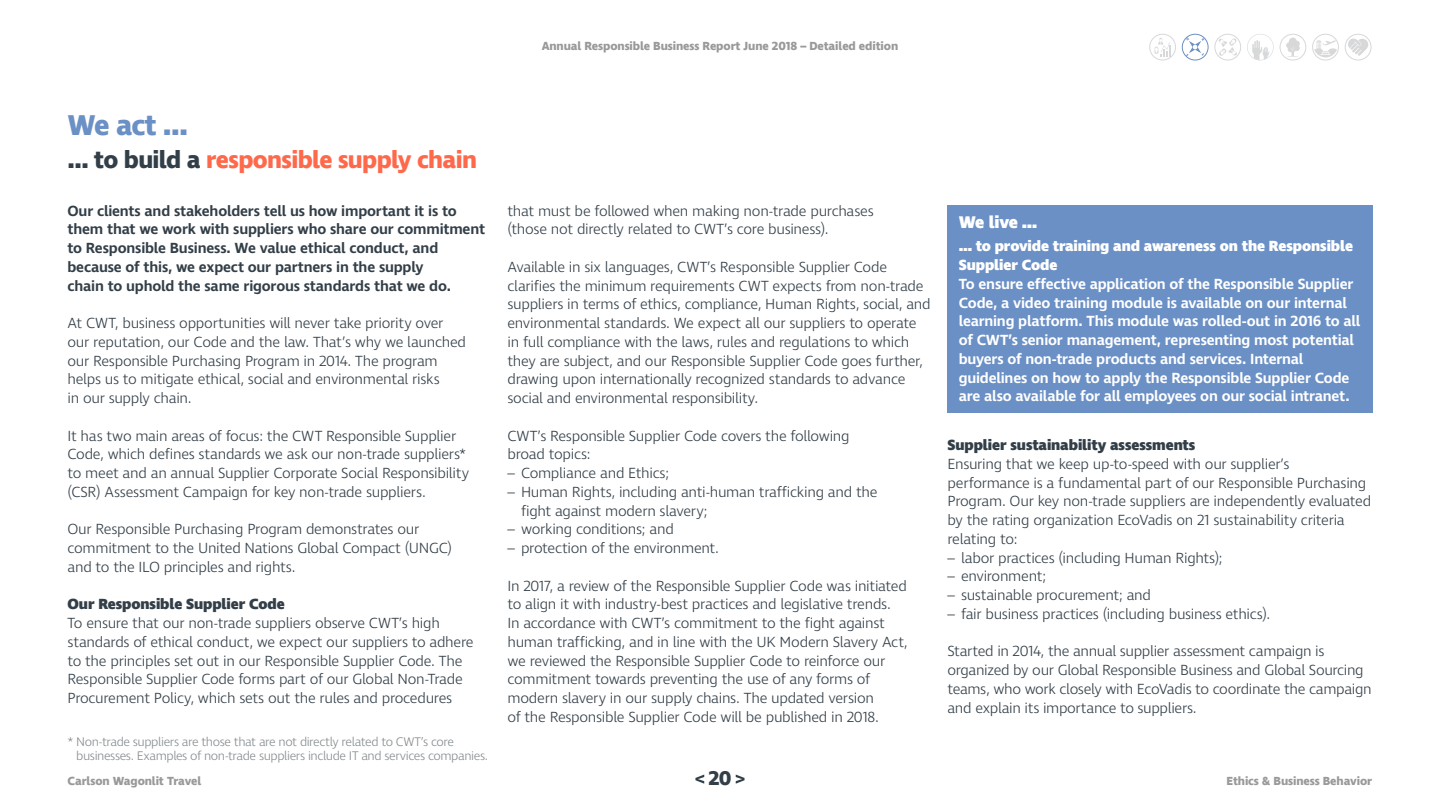
<style>
.page{position:relative;width:1440px;height:810px;background:#fff}
.page>*{position:absolute;margin:0;border:0;box-sizing:border-box;transform-origin:0 0}
.t1{font:700 29.25px "Ingra";color:#6b90c5}
.t2{font:700 24.75px "Ingra";letter-spacing:-.03em;color:#ff694b}
.t3{font:700 20.25px "Ingra";color:#333f48}
.t4{font:800 17.25px "Ingra";letter-spacing:-.02em;color:#fff}
.t5{font:300 15px/18.8px "Ingra";letter-spacing:-.02em;color:#333f48}
.t6{font:600 15px/18.8px "Ingra";letter-spacing:-.015em;color:#fff}
.t7{font:600 15px/18.8px "Ingra";letter-spacing:-.015em;color:#333f48}
.t8{font:800 15px "Ingra";letter-spacing:-.005em;color:#333f48}
.t9{font:800 15px/18.8px "Ingra";letter-spacing:-.005em;color:#fff}
.t10{font:300 12.75px/14.2px "Ingra";letter-spacing:-.035em;color:#858c91}
.t11{font:700 12px "Ingra";letter-spacing:-.01em;color:#999}
.s1{color:#333f48}
</style>
<div class="page">
<div style="left:947px;top:206px;width:425px;height:207px;background:#6b90c5"></div>
<svg style="left:736px;top:775px;width:9px;height:9px"></svg>
<svg style="left:695px;top:775px;width:9px;height:9px"></svg>
<svg style="left:1181px;top:33px;width:29px;height:29px"></svg>
<svg style="left:1182px;top:34px;width:26px;height:26px"></svg>
<div style="left:1182px;top:34px;width:26px;height:26px;border:1px solid #6b90c5;border-radius:50%"></div>
<svg style="left:1186px;top:37px;width:18px;height:19px"></svg>
<svg style="left:1311px;top:33px;width:29px;height:29px"></svg>
<svg style="left:1313px;top:34px;width:25px;height:26px"></svg>
<div style="left:1312px;top:34px;width:27px;height:26px;border:1px solid #d6d8da;border-radius:50%"></div>
<svg style="left:1314px;top:40px;width:23px;height:17px"></svg>
<svg style="left:1247px;top:34px;width:27px;height:26px"></svg>
<svg style="left:1213px;top:33px;width:29px;height:29px"></svg>
<svg style="left:1215px;top:34px;width:26px;height:26px"></svg>
<div style="left:1214px;top:34px;width:27px;height:26px;border:1px solid #d6d8da;border-radius:50%"></div>
<svg style="left:1219px;top:38px;width:18px;height:18px"></svg>
<svg style="left:1344px;top:33px;width:28px;height:29px"></svg>
<svg style="left:1345px;top:34px;width:26px;height:26px"></svg>
<div style="left:1345px;top:34px;width:26px;height:26px;border:1px solid #d6d8da;border-radius:50%"></div>
<svg style="left:1348px;top:39px;width:20px;height:17px"></svg>
<svg style="left:1279px;top:33px;width:28px;height:29px"></svg>
<div style="left:1280px;top:34px;width:26px;height:26px;background:#fff;border-radius:50%"></div>
<div style="left:1280px;top:34px;width:26px;height:26px;border:1px solid #d6d8da;border-radius:50%"></div>
<svg style="left:1286px;top:38px;width:14px;height:19px"></svg>
<svg style="left:1148px;top:33px;width:29px;height:29px"></svg>
<svg style="left:1150px;top:34px;width:26px;height:26px"></svg>
<div style="left:1149px;top:34px;width:27px;height:26px;border:1px solid #d6d8da;border-radius:50%"></div>
<svg style="left:1154px;top:38px;width:17px;height:19px"></svg>
<p class="t11" style="left:542px;top:38px;width:358px">Annual Responsible Business Report June 2018 – Detailed edition</p>
<h1 class="t1" style="left:68px;top:107px;width:122px">We act …</h1>
<h2 class="t2" style="left:68px;top:144px;width:411px"><span class="s1">… to build a</span> responsible supply chain</h2>
<p class="t7" style="left:68px;top:202px;width:419px">Our clients and stakeholders tell us how important it is to them that we work with suppliers who share our commitment to Responsible Business. We value ethical conduct, and because of this, we expect our partners in the supply<br>chain to uphold the same rigorous standards that we do.</p>
<p class="t5" style="left:68px;top:315px;width:400px">At CWT, business opportunities will never take priority over our reputation, our Code and the law. That’s why we launched our Responsible Purchasing Program in 2014. The program helps us to mitigate ethical, social and environmental risks<br>in our supply chain.</p>
<p class="t5" style="left:68px;top:427px;width:403px">It has two main areas of focus: the CWT Responsible Supplier Code, which defines standards we ask our non-trade suppliers* to meet and an annual Supplier Corporate Social Responsibility (CSR) Assessment Campaign for key non-trade suppliers.</p>
<p class="t5" style="left:68px;top:521px;width:386px">Our Responsible Purchasing Program demonstrates our commitment to the United Nations Global Compact (UNGC) and to the ILO principles and rights.</p>
<p class="t8" style="left:68px;top:595px;width:219px">Our Responsible Supplier Code</p>
<p class="t5" style="left:68px;top:615px;width:408px">To ensure that our non-trade suppliers observe CWT’s high standards of ethical conduct, we expect our suppliers to adhere to the principles set out in our Responsible Supplier Code. The Responsible Supplier Code forms part of our Global Non-Trade Procurement Policy, which sets out the rules and procedures</p>
<p class="t10" style="left:76px;top:735px;width:413px;text-indent:-9px">* Non-trade suppliers are those that are not directly related to CWT’s core businesses. Examples of non-trade suppliers include IT and services companies.</p>
<p class="t5" style="left:508px;top:202px;width:368px">that must be followed when making non-trade purchases (those not directly related to CWT’s core business).</p>
<p class="t5" style="left:508px;top:258px;width:425px">Available in six languages, CWT’s Responsible Supplier Code clarifies the minimum requirements CWT expects from non-trade suppliers in terms of ethics, compliance, Human Rights, social, and environmental standards. We expect all our suppliers to operate in full compliance with the laws, rules and regulations to which they are subject, and our Responsible Supplier Code goes further, drawing upon internationally recognized standards to advance social and environmental responsibility.</p>
<p class="t5" style="left:508px;top:427px;width:344px">CWT’s Responsible Supplier Code covers the following broad topics:</p>
<p class="t5" style="left:508px;top:465px;width:163px">– Compliance and Ethics;</p>
<p class="t5" style="left:521px;top:483px;width:358px;text-indent:-14px">– Human Rights, including anti-human trafficking and the fight against modern slavery;</p>
<p class="t5" style="left:508px;top:521px;width:168px">– working conditions; and</p>
<p class="t5" style="left:508px;top:540px;width:213px">– protection of the environment.</p>
<p class="t5" style="left:508px;top:577px;width:402px">In 2017, a review of the Responsible Supplier Code was initiated to align it with industry-best practices and legislative trends.<br>In accordance with CWT’s commitment to the fight against human trafficking, and in line with the UK Modern Slavery Act, we reviewed the Responsible Supplier Code to reinforce our commitment towards preventing the use of any forms of modern slavery in our supply chains. The updated version<br>of the Responsible Supplier Code will be published in 2018.</p>
<p class="t4" style="left:959px;top:212px;width:80px">We live …</p>
<p class="t9" style="left:959px;top:238px;width:396px">… to provide training and awareness on the Responsible<br>Supplier Code</p>
<p class="t6" style="left:959px;top:275px;width:403px">To ensure effective application of the Responsible Supplier Code, a video training module is available on our internal learning platform. This module was rolled-out in 2016 to all of CWT’s senior management, representing most potential buyers of non-trade products and services. Internal guidelines on how to apply the Responsible Supplier Code are also available for all employees on our social intranet.</p>
<p class="t8" style="left:948px;top:435px;width:249px">Supplier sustainability assessments</p>
<p class="t5" style="left:948px;top:455px;width:425px">Ensuring that we keep up-to-speed with our supplier’s performance is a fundamental part of our Responsible Purchasing Program. Our key non-trade suppliers are independently evaluated by the rating organization EcoVadis on 21 sustainability criteria relating to:</p>
<p class="t5" style="left:948px;top:549px;width:277px">– labor practices (including Human Rights);</p>
<p class="t5" style="left:948px;top:568px;width:100px">– environment;</p>
<p class="t5" style="left:948px;top:587px;width:205px">– sustainable procurement; and</p>
<p class="t5" style="left:948px;top:605px;width:324px">– fair business practices (including business ethics).</p>
<p class="t5" style="left:948px;top:643px;width:426px">Started in 2014, the annual supplier assessment campaign is organized by our Global Responsible Business and Global Sourcing teams, who work closely with EcoVadis to coordinate the campaign and explain its importance to suppliers.</p>
<h3 class="t3" style="left:708px;top:765px;width:25px">20</h3>
<p class="t11" style="left:67px;top:773px;width:135px">Carlson Wagonlit Travel</p>
<p class="t11" style="left:1226px;top:773px;width:147px">Ethics &amp; Business Behavior</p>
</div>
